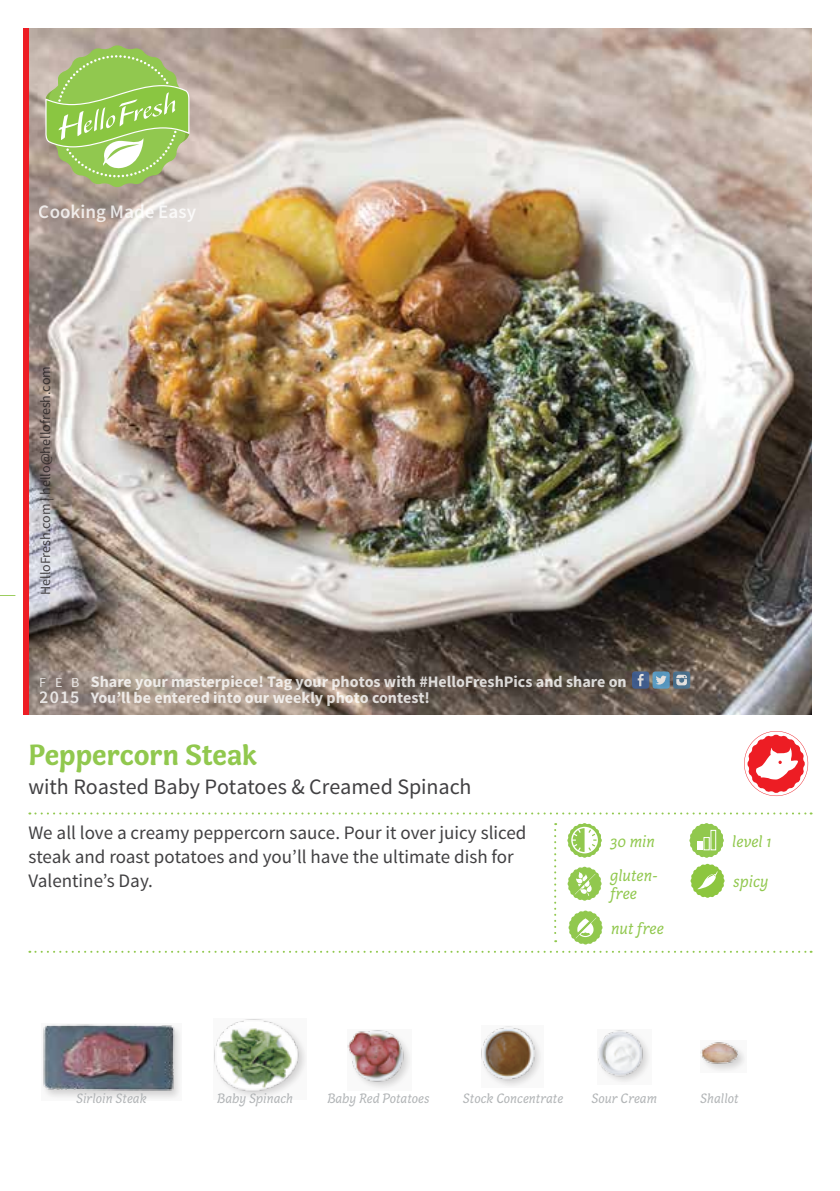
<style>
.page{position:relative;width:840px;height:1191px;background:#fff}
.page>*{position:absolute;margin:0;border:0;box-sizing:border-box;transform-origin:0 0}
.t1{font:700 30px "Capucine Basic";color:#91c84e}
.t2{font:22px "Source Sans Pro";letter-spacing:-.005em;color:#414042}
.t3{font:19px/24px "Source Sans Pro";color:#414042}
.t4{font:600 19px "Source Sans Pro";color:#fff}
.t5{font:600 18px "Source Sans Pro";color:#fff}
.t6{font:italic 17px/18px "Capucine Basic";color:#91c84e}
.t7{font:700 16px/16px "Source Sans Pro";color:#fff}
.t8{font:italic 14px "Capucine Basic";color:#b1b4b6}
.t9{font:14px "Source Sans Pro";color:#231f20}
.t10{font:14px "Source Sans Pro";color:#fff}
</style>
<div class="page">
<svg style="left:0;top:595px;width:15px;height:1px"></svg>
<img style="left:28px;top:28px;width:783px;height:686px">
<img style="left:481px;top:1026px;width:60px;height:60px">
<svg style="left:46px;top:1030px;width:134px;height:69px"></svg>
<img style="left:43px;top:1024px;width:135px;height:68px">
<svg style="left:235px;top:1048px;width:71px;height:50px"></svg>
<img style="left:214px;top:1019px;width:89px;height:73px">
<div style="left:347px;top:1029px;width:64px;height:61px;background:linear-gradient(to right,#f6f6f6,#f5f4f5)"></div>
<img style="left:347px;top:1029px;width:64px;height:56px">
<img style="left:700px;top:1042px;width:45px;height:29px">
<img style="left:597px;top:1030px;width:53px;height:52px">
<svg style="left:45px;top:45px;width:144px;height:142px;background:#a4c571"></svg>
<svg style="left:29px;top:812px;width:782px;height:2px"></svg>
<svg style="left:554px;top:823px;width:2px;height:119px"></svg>
<svg style="left:29px;top:950px;width:782px;height:2px"></svg>
<svg style="left:567px;top:866px;width:34px;height:35px"></svg>
<div style="left:23px;top:28px;width:5px;height:686px;background:#ed1d24"></div>
<svg style="left:631px;top:671px;width:18px;height:17px"></svg>
<svg style="left:637px;top:674px;width:6px;height:12px"></svg>
<svg style="left:672px;top:671px;width:17px;height:17px"></svg>
<svg style="left:676px;top:675px;width:10px;height:10px"></svg>
<div style="left:652px;top:671px;width:17px;height:17px;background:#5898c0;border-radius:3px"></div>
<svg style="left:656px;top:675px;width:10px;height:9px"></svg>
<svg style="left:567px;top:823px;width:34px;height:35px"></svg>
<svg style="left:689px;top:823px;width:35px;height:75px"></svg>
<svg style="left:568px;top:910px;width:34px;height:34px"></svg>
<svg style="left:744px;top:731px;width:65px;height:65px"></svg>
<p class="t4" style="left:39px;top:200px;width:159px">Cooking Made Easy</p>
<p class="t9" style="left:37px;top:595px;width:230px;rotate:-90deg">HelloFresh.com | hello@hellofresh.com</p>
<p class="t10" style="left:40px;top:674px;width:41px">FEB</p>
<p class="t5" style="left:40px;top:686px;width:41px">2015</p>
<p class="t7" style="left:91px;top:674px;width:537px">Share your masterpiece! Tag your photos with #HelloFreshPics and share on<br>You’ll be entered into our weekly photo contest!</p>
<h1 class="t1" style="left:28px;top:731px;width:230px">Peppercorn Steak</h1>
<p class="t2" style="left:28px;top:772px;width:444px">with Roasted Baby Potatoes &amp; Creamed Spinach</p>
<p class="t3" style="left:28px;top:820px;width:499px">We all love a creamy peppercorn sauce. Pour it over juicy sliced steak and roast potatoes and you’ll have the ultimate dish for<br>Valentine’s Day.</p>
<p class="t6" style="left:609px;top:833px;width:46px">30 min</p>
<p class="t6" style="left:731px;top:833px;width:41px">level 1</p>
<p class="t6" style="left:609px;top:867px;width:49px">gluten&shy;free</p>
<p class="t6" style="left:610px;top:920px;width:54px">nut free</p>
<p class="t6" style="left:732px;top:873px;width:37px">spicy</p>
<p class="t8" style="left:76px;top:1088px;width:72px">Sirloin Steak</p>
<p class="t8" style="left:217px;top:1088px;width:77px">Baby Spinach</p>
<p class="t8" style="left:327px;top:1088px;width:104px">Baby Red Potatoes</p>
<p class="t8" style="left:462px;top:1088px;width:102px">Stock Concentrate</p>
<p class="t8" style="left:591px;top:1088px;width:67px">Sour Cream</p>
<p class="t8" style="left:700px;top:1088px;width:40px">Shallot</p>
</div>
